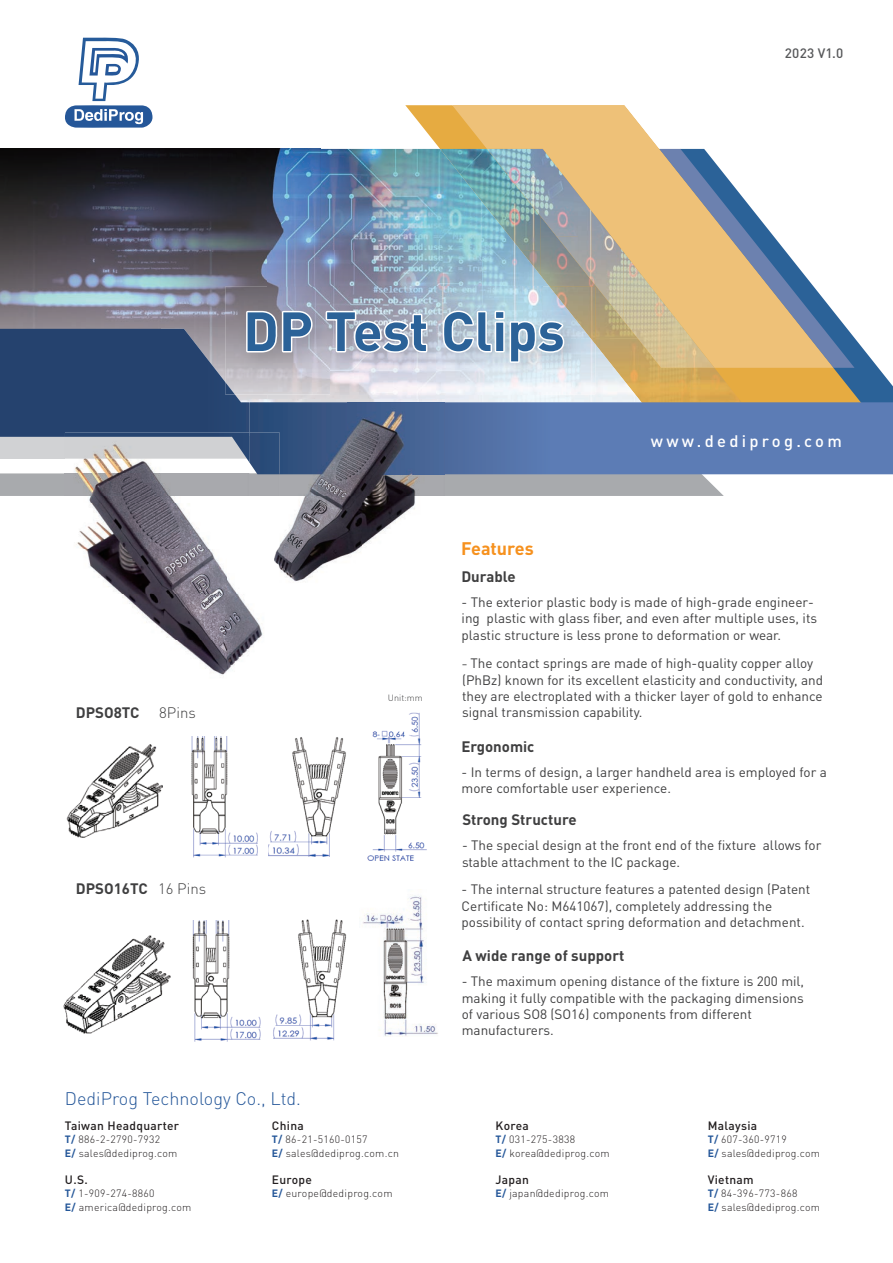
<style>
.page{position:relative;width:893px;height:1263px;background:#fff}
.page>*{position:absolute;margin:0;border:0;box-sizing:border-box;transform-origin:0 0}
.t1{font:700 54.3px "DIN Pro";color:#2b6298}
.t2{font:300 18px "DIN Pro";color:#255799}
.t3{font:700 18px "DIN Pro";color:#f6911e}
.t4{font:500 16.5px "DIN Pro";letter-spacing:.2em;color:#fff}
.t5{font:700 15px "DIN Pro";color:#3f3f40}
.t6{font:300 15px "DIN Pro";color:#3f3f40}
.t7{font:13.5px/16.2px "DIN Pro";color:#3f3f40}
.t8{font:500 13.5px "DIN Pro";letter-spacing:.02em;color:#57585a}
.t9{font:500 12px "DIN Pro";letter-spacing:.025em;color:#231f20}
.t10{font:300 10.5px/13.5px "DIN Pro";letter-spacing:.025em;color:#231f20}
.t11{font:300 9px "DIN Pro";color:#3f3f40}
.s1{font-weight:700;color:#255799}
.s2{font-family:"Adobe Ming Std";font-weight:300}
</style>
<div class="page">
<div style="left:0;top:474px;width:724px;height:22px;background:#a8aaad"></div>
<svg style="left:405px;top:105px;width:36px;height:44px"></svg>
<img style="left:0;top:149px;width:440px;height:101px">
<img style="left:0;top:250px;width:160px;height:79px">
<img style="left:160px;top:250px;width:107px;height:79px">
<img style="left:267px;top:250px;width:174px;height:37px">
<svg style="left:0;top:329px;width:893px;height:145px;background:#657897"></svg>
<svg style="left:65px;top:37px;width:87px;height:91px"></svg>
<img style="left:225px;top:287px;width:370px;height:107px">
<svg style="left:225px;top:382px;width:10px;height:12px"></svg>
<svg style="left:245px;top:309px;width:69px;height:45px"></svg>
<svg style="left:324px;top:309px;width:105px;height:45px"></svg>
<img style="left:441px;top:105px;width:413px;height:263px">
<img style="left:280px;top:474px;width:165px;height:108px">
<img style="left:249px;top:400px;width:196px;height:74px">
<img style="left:65px;top:462px;width:198px;height:213px">
<img style="left:65px;top:473px;width:184px;height:23px">
<img style="left:65px;top:433px;width:184px;height:29px">
<img style="left:249px;top:474px;width:31px;height:118px">
<img style="left:249px;top:433px;width:31px;height:41px">
<img style="left:367px;top:712px;width:60px;height:149px">
<img style="left:363px;top:895px;width:75px;height:142px">
<img style="left:66px;top:744px;width:97px;height:94px">
<img style="left:63px;top:935px;width:108px;height:99px">
<img style="left:191px;top:736px;width:67px;height:122px">
<img style="left:273px;top:919px;width:74px;height:122px">
<img style="left:192px;top:920px;width:69px;height:122px">
<img style="left:268px;top:737px;width:78px;height:120px">
<p class="t8" style="left:785px;top:44px;width:60px">2023 V1.0</p>
<h1 class="t1" style="left:243px;top:294px;width:323px">DP Test Clips</h1>
<h2 class="t3" style="left:461px;top:536px;width:74px">Features</h2>
<p class="t5" style="left:461px;top:566px;width:56px">Durable</p>
<p class="t4" style="left:651px;top:430px;width:193px">www.dediprog.com</p>
<p class="t5" style="left:76px;top:703px;width:65px">DPSO8TC</p>
<p class="t6" style="left:159px;top:703px;width:38px">8Pins</p>
<p class="t5" style="left:76px;top:879px;width:73px">DPSO16TC</p>
<p class="t6" style="left:158px;top:879px;width:50px">16 Pins</p>
<p class="t11" style="left:388px;top:692px;width:36px">Unit:mm</p>
<h2 class="t2" style="left:65px;top:1086px;width:238px">DediProg Technology Co., Ltd.</h2>
<p class="t9" style="left:65px;top:1117px;width:116px">Taiwan Headquarter</p>
<p class="t10" style="left:65px;top:1132px;width:114px"><span class="s1">T/</span> 886-2-2790-7932<br><span class="s1">E/</span> sales@dediprog.com</p>
<p class="t9" style="left:272px;top:1117px;width:33px">China</p>
<p class="t10" style="left:272px;top:1132px;width:129px"><span class="s1">T/</span> 86-21-5160-0157<br><span class="s1">E/</span> sales@dediprog.com.cn</p>
<p class="t9" style="left:65px;top:1171px;width:24px">U.S.</p>
<p class="t10" style="left:65px;top:1186px;width:128px"><span class="s1">T/</span> 1-909-274-8860<br><span class="s1">E/</span> america@dediprog.com</p>
<p class="t9" style="left:272px;top:1171px;width:41px">Europe</p>
<p class="t10" style="left:272px;top:1186px;width:122px"><span class="s1">E/</span> europe@dediprog.com</p>
<p class="t7" style="left:462px;top:594px;width:357px">- The exterior plastic body is made of high-grade engineer&shy;ing plastic with glass fiber, and even after multiple uses, its plastic structure is less prone to deformation or wear.</p>
<p class="t7" style="left:462px;top:655px;width:362px"><span class="s2">-</span> The contact springs are made of high-quality copper alloy (PhBz) known for its excellent elasticity and conductivity, and they are electroplated with a thicker layer of gold to enhance signal transmission capability.</p>
<p class="t5" style="left:461px;top:736px;width:75px">Ergonomic</p>
<p class="t7" style="left:462px;top:763px;width:367px">- In terms of design, a larger handheld area is employed for a more comfortable user experience.</p>
<p class="t5" style="left:462px;top:809px;width:116px">Strong Structure</p>
<p class="t7" style="left:462px;top:837px;width:361px">- The special design at the front end of the fixture allows for stable attachment to the IC package.</p>
<p class="t7" style="left:462px;top:881px;width:350px">- The internal structure features a patented design (Patent<br>Certificate No: M641067), completely addressing the possibility of contact spring deformation and detachment.</p>
<p class="t5" style="left:463px;top:945px;width:163px">A wide range of support</p>
<p class="t7" style="left:462px;top:973px;width:344px">- The maximum opening distance of the fixture is 200 mil, making it fully compatible with the packaging dimensions of various SO8 (SO16) components from different manufacturers.</p>
<p class="t9" style="left:496px;top:1117px;width:35px">Korea</p>
<p class="t10" style="left:496px;top:1132px;width:116px"><span class="s1">T/</span> 031-275-3838<br><span class="s1">E/</span> korea@dediprog.com</p>
<p class="t9" style="left:496px;top:1171px;width:35px">Japan</p>
<p class="t10" style="left:496px;top:1186px;width:115px"><span class="s1">E/</span> japan@dediprog.com</p>
<p class="t9" style="left:708px;top:1117px;width:51px">Malaysia</p>
<p class="t10" style="left:708px;top:1132px;width:114px"><span class="s1">T/</span> 607-360-9719<br><span class="s1">E/</span> sales@dediprog.com</p>
<p class="t9" style="left:708px;top:1171px;width:48px">Vietnam</p>
<p class="t10" style="left:708px;top:1186px;width:114px"><span class="s1">T/</span> 84-396-773-868<br><span class="s1">E/</span> sales@dediprog.com</p>
</div>
